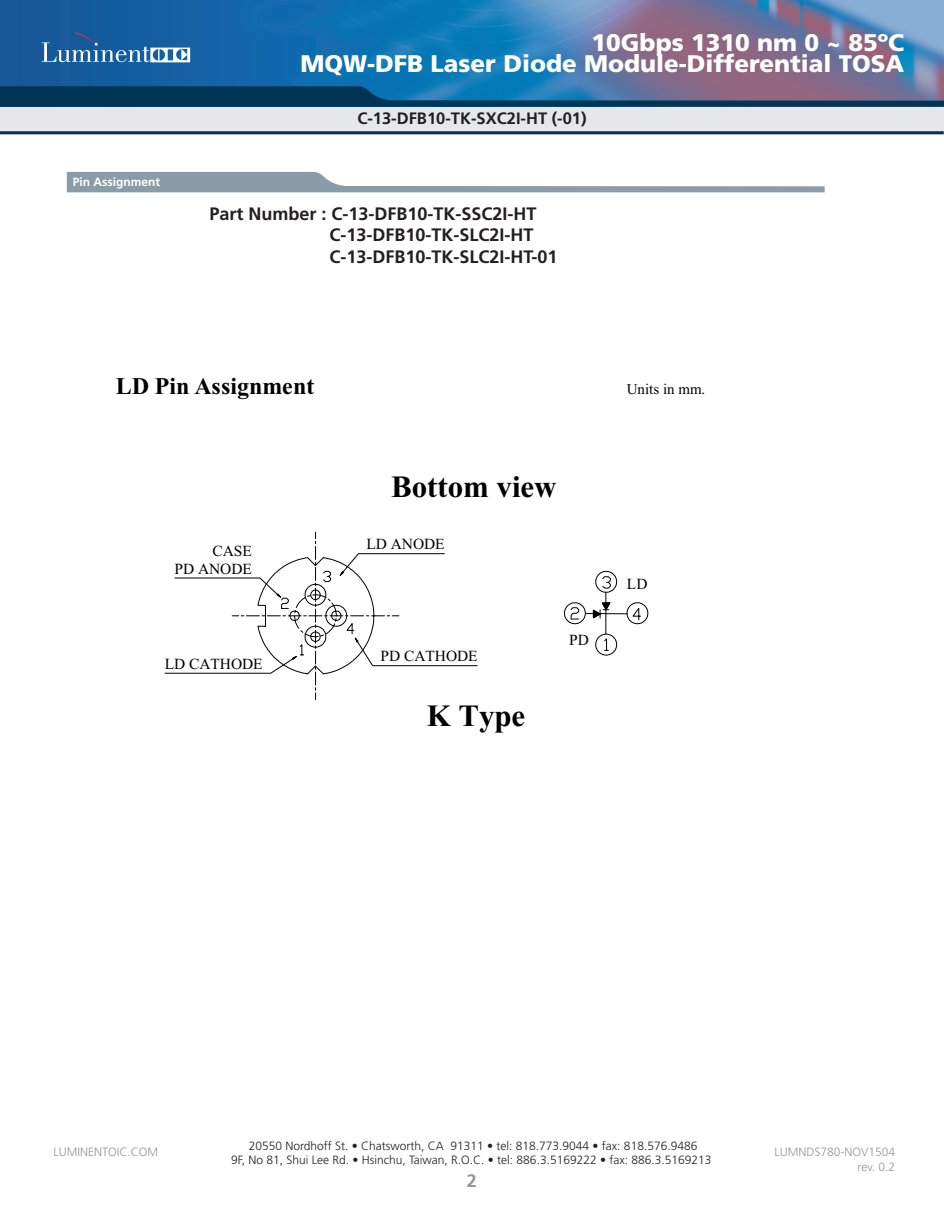
<style>
.page{position:relative;width:944px;height:1214px;background:#fff}
.page>*{position:absolute;margin:0;border:0;box-sizing:border-box;transform-origin:0 0}
.t1{font:700 30.9px "Times New Roman";color:#000}
.t2{font:900 24px/21px "Frutiger LT Std";color:#fff;text-align:right}
.t3{font:700 24px "Times New Roman";color:#000}
.t4{font:700 18px "Frutiger LT Std";color:#231f20}
.t5{font:700 18px "Frutiger LT Std";color:#939598}
.t6{font:700 16.5px "Frutiger LT Std";color:#231f20}
.t7{font:15.45px/17.2px "Times New Roman";color:#000;text-align:right}
.t8{font:15px "Times New Roman";color:#000}
.t9{font:300 12px/14.4px "Frutiger LT Std";color:#231f20;text-align:center}
.t10{font:300 12px/14.4px "Frutiger LT Std";color:#939598;text-align:right}
.t11{font:700 12px "Frutiger LT Std";color:#fff}
</style>
<div class="page">
<img style="left:0;top:0;width:944px;height:86px">
<svg style="left:42px;top:32px;width:148px;height:30px;background:#3f79af"></svg>
<div style="left:0;top:107px;width:944px;height:27px;background:#e6e7e9"></div>
<hr style="left:0;top:131px;width:943px;height:3px;background:#003555">
<svg style="left:0;top:86px;width:944px;height:21px;background:#244f75"></svg>
<svg style="left:67px;top:172px;width:757px;height:20px"></svg>
<svg style="left:640px;top:602px;width:8px;height:22px"></svg>
<svg style="left:354px;top:557px;width:286px;height:110px"></svg>
<svg style="left:165px;top:532px;width:189px;height:167px"></svg>
<p class="t11" style="left:73px;top:175px;width:89px">Pin Assignment</p>
<h2 class="t2" style="left:300px;top:32px;width:605px">10Gbps 1310 nm 0 ~ 85ºC<br>MQW-DFB Laser Diode Module-Differential TOSA</h2>
<h3 class="t6" style="left:357px;top:109px;width:231px">C-13-DFB10-TK-SXC2I-HT (-01)</h3>
<p class="t4" style="left:209px;top:203px;width:329px">Part Number : C-13-DFB10-TK-SSC2I-HT</p>
<p class="t4" style="left:329px;top:225px;width:206px">C-13-DFB10-TK-SLC2I-HT</p>
<p class="t4" style="left:329px;top:246px;width:229px">C-13-DFB10-TK-SLC2I-HT-01</p>
<p class="t3" style="left:116px;top:372px;width:200px">LD Pin Assignment</p>
<p class="t8" style="left:626px;top:381px;width:80px">Units in mm.</p>
<p class="t7" style="left:174px;top:543px;width:79px">CASE<br>PD ANODE</p>
<p class="t7" style="left:165px;top:655px;width:99px">LD CATHODE</p>
<p class="t1" style="left:391px;top:469px;width:167px">Bottom view</p>
<p class="t7" style="left:366px;top:535px;width:80px">LD ANODE</p>
<p class="t7" style="left:380px;top:647px;width:99px">PD CATHODE</p>
<p class="t1" style="left:427px;top:698px;width:100px">K Type</p>
<p class="t7" style="left:569px;top:631px;width:21px">PD</p>
<p class="t7" style="left:627px;top:576px;width:22px">LD</p>
<p class="t10" style="left:53px;top:1145px;width:106px">LUMINENTOIC.COM</p>
<p class="t9" style="left:231px;top:1138px;width:482px">20550 Nordhoff St. • Chatsworth, CA 91311 • tel: 818.773.9044 • fax: 818.576.9486<br>9F, No 81, Shui Lee Rd. • Hsinchu, Taiwan, R.O.C. • tel: 886.3.5169222 • fax: 886.3.5169213</p>
<p class="t10" style="left:774px;top:1145px;width:122px">LUMNDS780-NOV1504 rev. 0.2</p>
<h3 class="t5" style="left:467px;top:1170px;width:12px">2</h3>
</div>
